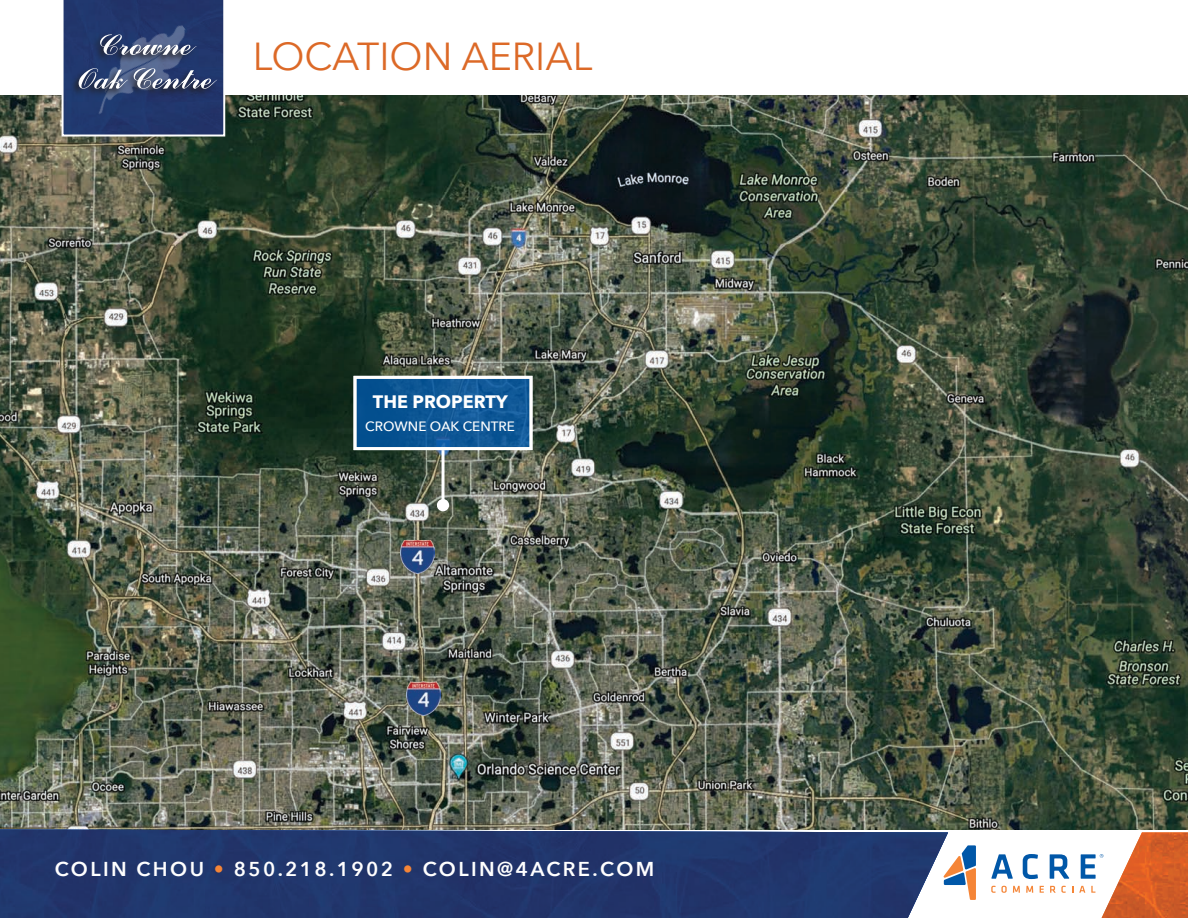
<style>
.page{position:relative;width:1188px;height:918px;background:#fff}
.page>*{position:absolute;margin:0;border:0;box-sizing:border-box;transform-origin:0 0}
.t1{font:39px "Avenir Next";color:#dc6927}
.t2{font:600 20.1px "Avenir Next";letter-spacing:.12em;color:#fff}
.t3{font:700 18px "Avenir Next";color:#fff}
.t4{font:500 13.5px "Avenir Next";color:#fff}
.s1{color:#f58537}
</style>
<div class="page">
<img style="left:0;top:96px;width:1188px;height:734px">
<svg style="left:357px;top:380px;width:172px;height:66px;background:#0c5695"></svg>
<hr style="left:442px;top:450px;width:3px;height:55px;background:#fff">
<div style="left:437px;top:499px;width:12px;height:12px;background:#fff;border-radius:50%"></div>
<div style="left:353px;top:376px;width:180px;height:74px;border:3px solid #fff"></div>
<img style="left:406px;top:682px;width:34px;height:34px">
<img style="left:401px;top:540px;width:33px;height:34px">
<div style="left:0;top:829px;width:948px;height:89px;background:#21366c"></div>
<svg style="left:991px;top:854px;width:22px;height:25px"></svg>
<svg style="left:1023px;top:854px;width:15px;height:25px"></svg>
<svg style="left:1050px;top:854px;width:19px;height:25px"></svg>
<svg style="left:991px;top:886px;width:16px;height:7px"></svg>
<svg style="left:1013px;top:886px;width:7px;height:7px"></svg>
<svg style="left:1026px;top:886px;width:7px;height:7px"></svg>
<svg style="left:1040px;top:886px;width:4px;height:7px"></svg>
<svg style="left:1050px;top:886px;width:16px;height:7px"></svg>
<svg style="left:944px;top:845px;width:32px;height:55px"></svg>
<svg style="left:1079px;top:854px;width:23px;height:64px"></svg>
<img style="left:1102px;top:832px;width:86px;height:86px">
<svg style="left:62px;top:0;width:163px;height:137px;background:#394b79"></svg>
<p class="t1" style="left:253px;top:24px;width:341px">LOCATION AERIAL</p>
<p class="t3" style="left:373px;top:386px;width:136px">THE PROPERTY</p>
<p class="t4" style="left:365px;top:415px;width:151px">CROWNE OAK CENTRE</p>
<p class="t2" style="left:55px;top:852px;width:601px">COLIN CHOU <span class="s1">•</span> 850.218.1902 <span class="s1">•</span> COLIN@4ACRE.COM</p>
</div>
